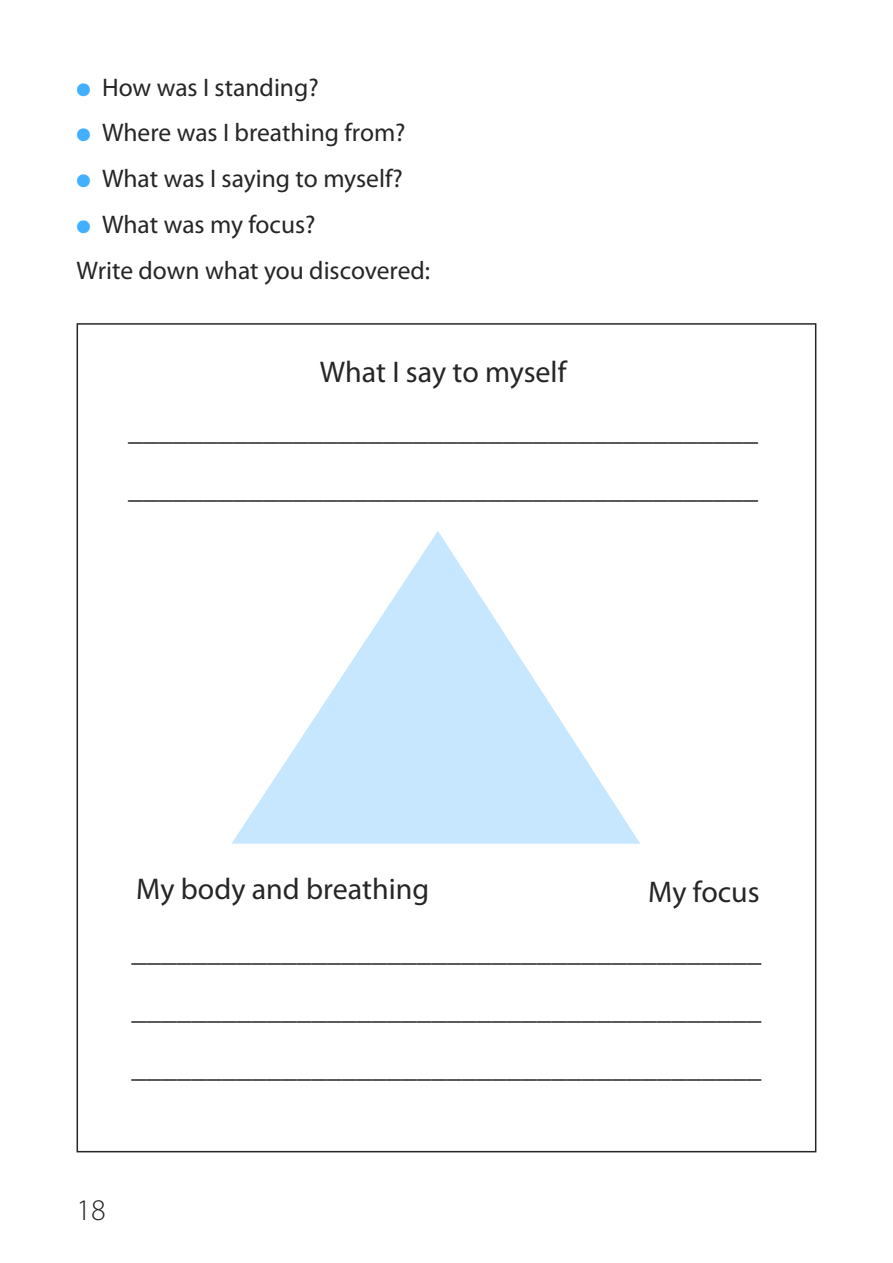
<style>
.page{position:relative;width:893px;height:1263px;background:#fff}
.page>*{position:absolute;margin:0;border:0;box-sizing:border-box;transform-origin:0 0}
.t1{font:30px/57.9px "Myriad Pro";color:#272627;text-align:center}
.t2{font:300 30px "Myriad Pro";color:#272627}
.t3{font:25.5px/45.9px "Myriad Pro";color:#272627}
.s1{color:#42b0ff}
</style>
<div class="page">
<svg style="left:231px;top:531px;width:409px;height:313px"></svg>
<p class="t3" style="left:77px;top:66px;width:244px"><span class="s1">●</span> How was I standing?</p>
<p class="t3" style="left:77px;top:112px;width:331px"><span class="s1">●</span> Where was I breathing from?</p>
<p class="t3" style="left:77px;top:158px;width:328px"><span class="s1">●</span> What was I saying to myself?</p>
<p class="t3" style="left:77px;top:203px;width:355px"><span class="s1">●</span> What was my focus?<br>Write down what you discovered:</p>
<p class="t1" style="left:128px;top:346px;width:631px">What I say to myself __________________________________________ __________________________________________</p>
<p class="t1" style="left:136px;top:862px;width:295px">My body and breathing</p>
<p class="t1" style="left:648px;top:865px;width:113px">My focus</p>
<p class="t1" style="left:131px;top:925px;width:631px;text-align:justify">__________________________________________ __________________________________________ __________________________________________</p>
<p class="t2" style="left:77px;top:1198px;width:31px">18</p>
</div>
